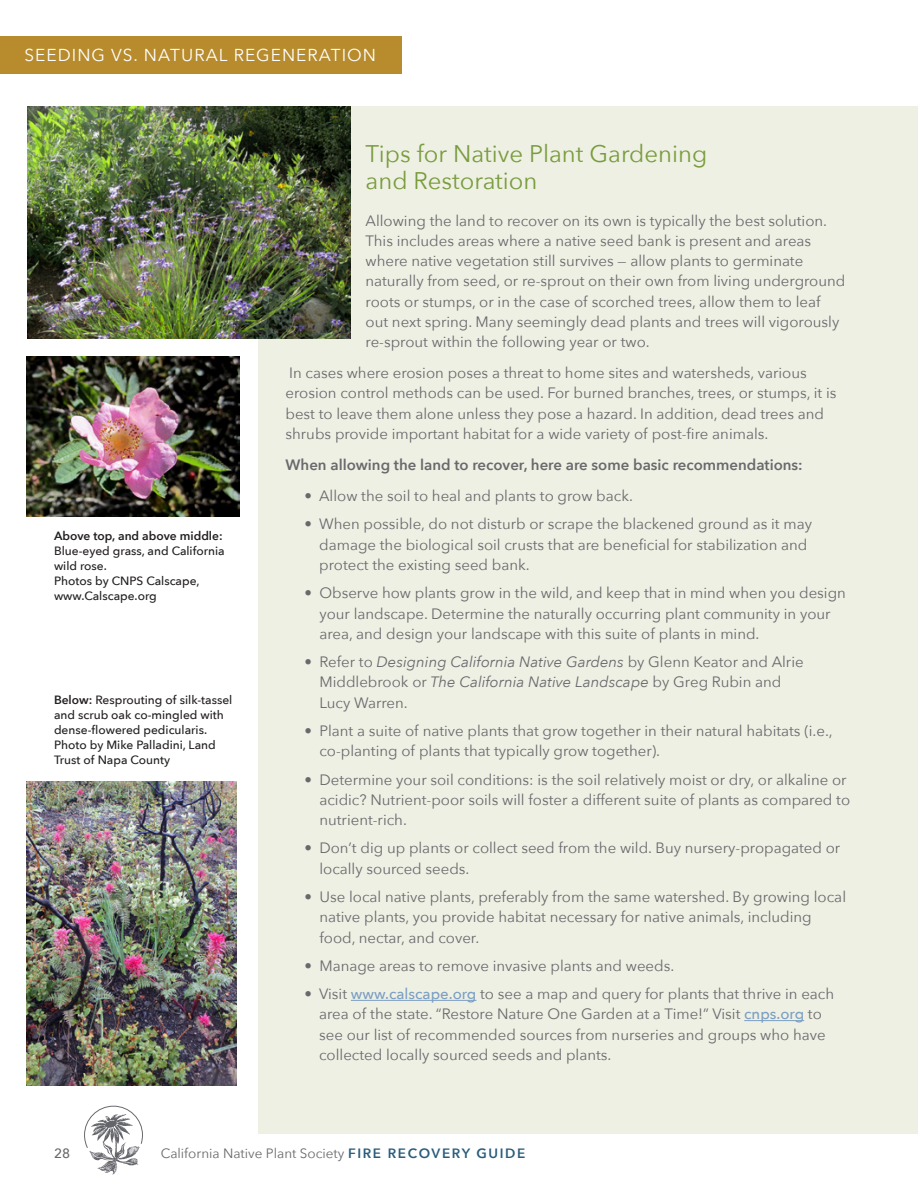
<style>
.page{position:relative;width:918px;height:1188px;background:#fff}
.page>*{position:absolute;margin:0;border:0;box-sizing:border-box;transform-origin:0 0}
.subhead_grey_16pt{font:24px/27px "Avenir Next";color:#799c3d}
.top_headline_continu{font:17.25px "Avenir Next";letter-spacing:.06em;color:#fff}
.body_indent_more_spa{font:15px/20.2px "Avenir Next";color:#69696c}
.body{font:15px/20.2px "Avenir Next";color:#69696c}
.body-2{font:600 15px "Avenir Next";color:#69696c}
.t1{font:13.5px "Avenir Next";color:#69696c}
.t2{font:500 13.5px "Avenir Next";color:#69696c}
.t3{font:500 12px/15px "Avenir Next";color:#231f20}
.s1{font-weight:600}
.s2{font-style:italic}
.s3{font-weight:500;color:#7c9fc3}
.s4{font-weight:600;color:#2a5d7c}
</style>
<div class="page">
<svg style="left:84px;top:1106px;width:59px;height:69px"></svg>
<div style="left:259px;top:106px;width:659px;height:1028px;background:#eef0e4"></div>
<hr style="left:351px;top:1000px;width:125px;height:1px;background:#7c9fc3">
<hr style="left:744px;top:1020px;width:60px;height:1px;background:#7c9fc3">
<div style="left:0;top:36px;width:402px;height:38px;background:#b88c2d"></div>
<img style="left:26px;top:356px;width:213px;height:160px">
<img style="left:27px;top:106px;width:324px;height:233px">
<img style="left:26px;top:781px;width:211px;height:304px">
<p class="top_headline_continu" style="left:24px;top:41px;width:353px">SEEDING VS. NATURAL REGENERATION</p>
<p class="t3" style="left:54px;top:528px;width:172px"><span class="s1">Above top, and above middle:<br></span>Blue-eyed grass, and California wild rose.<br>Photos by CNPS Calscape, www.Calscape.org</p>
<p class="t3" style="left:54px;top:692px;width:180px"><span class="s1">Below:</span> Resprouting of silk-tassel and scrub oak co-mingled with dense-flowered pedicularis.<br>Photo by Mike Palladini, Land<br>Trust of Napa County</p>
<p class="subhead_grey_16pt" style="left:366px;top:139px;width:343px">Tips for Native Plant Gardening and Restoration</p>
<p class="body" style="left:366px;top:210px;width:481px">Allowing the land to recover on its own is typically the best solution.<br>This includes areas where a native seed bank is present and areas where native vegetation still survives — allow plants to germinate naturally from seed, or re-sprout on their own from living underground roots or stumps, or in the case of scorched trees, allow them to leaf out next spring. Many seemingly dead plants and trees will vigorously re-sprout within the following year or two.</p>
<p class="body" style="left:286px;top:362px;width:553px">In cases where erosion poses a threat to home sites and watersheds, various erosion control methods can be used. For burned branches, trees, or stumps, it is best to leave them alone unless they pose a hazard. In addition, dead trees and shrubs provide important habitat for a wide variety of post-fire animals.</p>
<p class="body-2" style="left:286px;top:452px;width:519px">When allowing the land to recover, here are some basic recommendations:</p>
<p class="body_indent_more_spa" style="left:304px;top:485px;width:330px">• Allow the soil to heal and plants to grow back.</p>
<p class="body_indent_more_spa" style="left:319px;top:513px;width:494px;text-indent:-15px">• When possible, do not disturb or scrape the blackened ground as it may damage the biological soil crusts that are beneficial for stabilization and protect the existing seed bank.</p>
<p class="body_indent_more_spa" style="left:319px;top:582px;width:528px;text-indent:-15px">• Observe how plants grow in the wild, and keep that in mind when you design your landscape. Determine the naturally occurring plant community in your area, and design your landscape with this suite of plants in mind.</p>
<p class="body_indent_more_spa" style="left:319px;top:651px;width:486px;text-indent:-15px">• Refer to <span class="s2">Designing California Native Gardens</span> by Glenn Keator and Alrie<br>Middlebrook or <span class="s2">The California Native Landscape</span> by Greg Rubin and<br>Lucy Warren.</p>
<p class="body_indent_more_spa" style="left:319px;top:720px;width:515px;text-indent:-15px">• Plant a suite of native plants that grow together in their natural habitats (i.e., co-planting of plants that typically grow together).</p>
<p class="body_indent_more_spa" style="left:319px;top:769px;width:532px;text-indent:-15px">• Determine your soil conditions: is the soil relatively moist or dry, or alkaline or acidic? Nutrient-poor soils will foster a different suite of plants as compared to nutrient-rich.</p>
<p class="body_indent_more_spa" style="left:319px;top:837px;width:522px;text-indent:-15px">• Don’t dig up plants or collect seed from the wild. Buy nursery-propagated or locally sourced seeds.</p>
<p class="body_indent_more_spa" style="left:319px;top:886px;width:528px;text-indent:-15px">• Use local native plants, preferably from the same watershed. By growing local native plants, you provide habitat necessary for native animals, including food, nectar, and cover.</p>
<p class="body_indent_more_spa" style="left:304px;top:955px;width:371px">• Manage areas to remove invasive plants and weeds.</p>
<p class="body_indent_more_spa" style="left:319px;top:983px;width:516px;text-indent:-15px">• Visit <span class="s3">www.calscape.org</span> to see a map and query for plants that thrive in each area of the state. “Restore Nature One Garden at a Time!” Visit <span class="s3">cnps.org</span> to see our list of recommended sources from nurseries and groups who have collected locally sourced seeds and plants.</p>
<p class="t2" style="left:54px;top:1142px;width:18px">28</p>
<p class="t1" style="left:161px;top:1142px;width:366px">California Native Plant Society <span class="s4">FIRE RECOVERY GUIDE</span></p>
</div>
